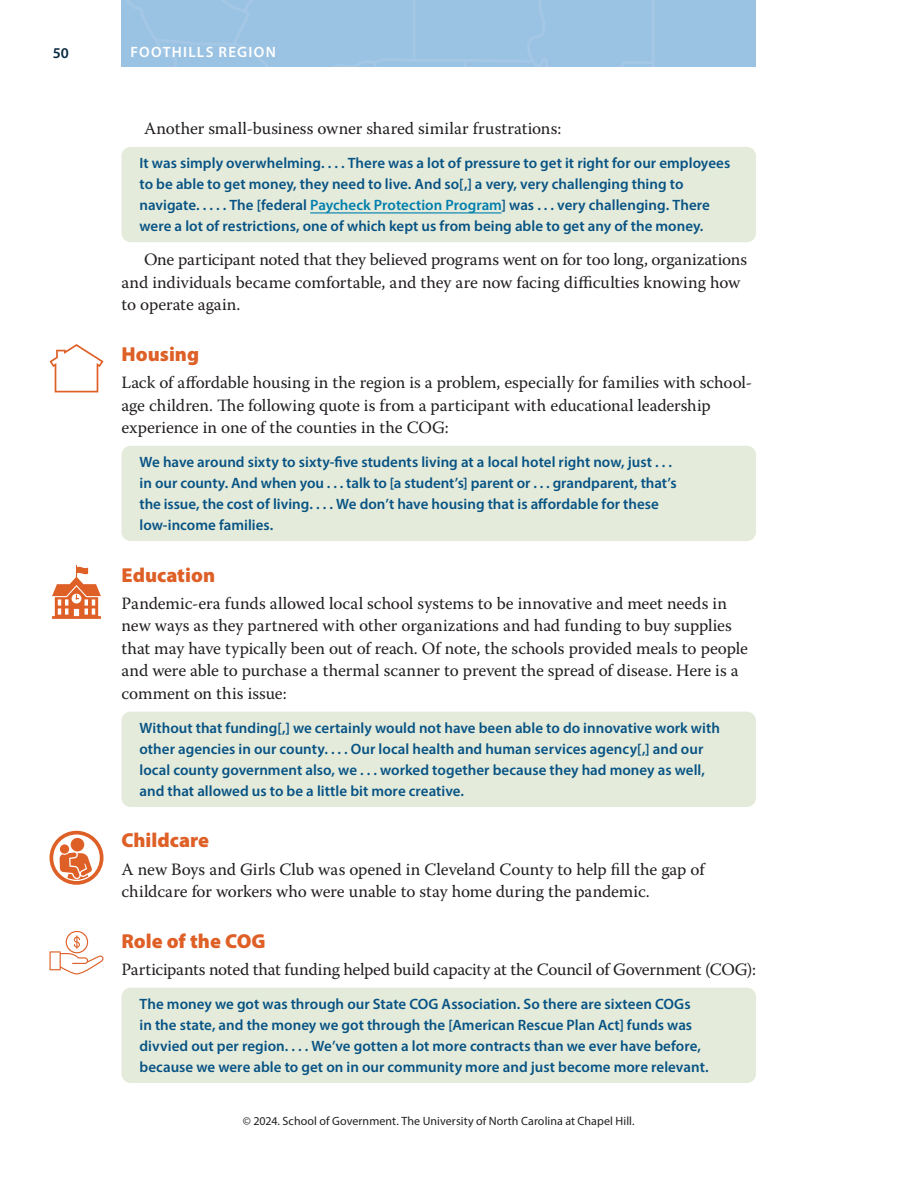
<style>
.page{position:relative;width:918px;height:1188px;background:#fff}
.page>*{position:absolute;margin:0;border:0;box-sizing:border-box;transform-origin:0 0}
.RS_B_head{font:900 20.25px "Myriad Pro";color:#de6027}
._01_BT__no_indent{font:17.25px/22.5px "Warnock Pro";letter-spacing:-.005em;color:#231f20}
._01_BT__indent_after{font:17.25px/22.5px "Warnock Pro";letter-spacing:-.005em;color:#231f20}
._01_BT_indent{font:17.25px "Warnock Pro";color:#231f20}
.Pull_Quote{font:600 15px/21px "Myriad Pro";color:#075384}
.t1{font:600 15px "Myriad Pro";letter-spacing:.08em;color:#fff}
.t2{font:600 15px "Myriad Pro";color:#092940}
.t3{font:12px "Myriad Pro";letter-spacing:.005em;color:#231f20}
.s1{color:#007fae}
</style>
<div class="page">
<div style="left:122px;top:0;width:634px;height:67px;background:#9ac2e3"></div>
<div style="left:122px;top:147px;width:634px;height:95px;background:#e4ebdb;border-radius:9px"></div>
<hr style="left:310px;top:212px;width:192px;height:1px;background:#007fae">
<div style="left:122px;top:446px;width:634px;height:95px;background:#e4ebdb;border-radius:9px"></div>
<div style="left:122px;top:712px;width:634px;height:95px;background:#e4ebdb;border-radius:9px"></div>
<div style="left:122px;top:988px;width:634px;height:95px;background:#e4ebdb;border-radius:9px"></div>
<svg style="left:50px;top:344px;width:54px;height:48px"></svg>
<svg style="left:52px;top:565px;width:49px;height:54px"></svg>
<svg style="left:50px;top:831px;width:54px;height:54px"></svg>
<svg style="left:50px;top:931px;width:54px;height:44px"></svg>
<p class="t2" style="left:53px;top:43px;width:17px">50</p>
<p class="t1" style="left:131px;top:42px;width:67px">Footh ills</p>
<p class="t1" style="left:219px;top:42px;width:29px">REGIO</p>
<p class="t1" style="left:266px;top:42px;width:12px">N</p>
<p class="_01_BT_indent" style="left:144px;top:118px;width:419px">Another small-business owner shared similar frustrations:</p>
<p class="Pull_Quote" style="left:140px;top:152px;width:592px">It was simply overwhelming. . . . There was a lot of pressure to get it right for our employees to be able to get money, they need to live. And so[,] a very, very challenging thing to navigate. . . . . The [federal <span class="s1">Paycheck Protection Program</span>] was . . . very challenging. There were a lot of restrictions, one of which kept us from being able to get any of the money.</p>
<p class="_01_BT__indent_after" style="left:122px;top:248px;width:627px;text-indent:22px">One participant noted that they believed programs went on for too long, organizations and individuals became comfortable, and they are now facing difficulties knowing how to operate again.</p>
<p class="RS_B_head" style="left:122px;top:340px;width:79px">Housing</p>
<p class="_01_BT__no_indent" style="left:122px;top:371px;width:632px">Lack of affordable housing in the region is a problem, especially for families with school&shy;age children. The following quote is from a participant with educational leadership experience in one of the counties in the COG:</p>
<p class="Pull_Quote" style="left:140px;top:451px;width:539px">We have around sixty to sixty-five students living at a local hotel right now, just . . . in our county. And when you . . . talk to [a student’s] parent or . . . grandparent, that’s the issue, the cost of living. . . . We don’t have housing that is affordable for these low-income families.</p>
<p class="RS_B_head" style="left:122px;top:561px;width:95px">Education</p>
<p class="_01_BT__no_indent" style="left:122px;top:592px;width:628px">Pandemic-era funds allowed local school systems to be innovative and meet needs in new ways as they partnered with other organizations and had funding to buy supplies that may have typically been out of reach. Of note, the schools provided meals to people and were able to purchase a thermal scanner to prevent the spread of disease. Here is a comment on this issue:</p>
<p class="Pull_Quote" style="left:140px;top:717px;width:582px">Without that funding[,] we certainly would not have been able to do innovative work with other agencies in our county. . . . Our local health and human services agency[,] and our local county government also, we . . . worked together because they had money as well, and that allowed us to be a little bit more creative.</p>
<p class="RS_B_head" style="left:122px;top:827px;width:89px">Childcare</p>
<p class="_01_BT__no_indent" style="left:122px;top:858px;width:585px">A new Boys and Girls Club was opened in Cleveland County to help fill the gap of childcare for workers who were unable to stay home during the pandemic.</p>
<p class="RS_B_head" style="left:122px;top:927px;width:146px">Role of the COG</p>
<p class="_01_BT__no_indent" style="left:122px;top:958px;width:636px">Participants noted that funding helped build capacity at the Council of Government (COG):</p>
<p class="Pull_Quote" style="left:140px;top:993px;width:569px">The money we got was through our State COG Association. So there are sixteen COGs<br>in the state, and the money we got through the [American Rescue Plan Act] funds was divvied out per region. . . . We’ve gotten a lot more contracts than we ever have before, because we were able to get on in our community more and just become more relevant.</p>
<p class="t3" style="left:243px;top:1114px;width:393px">© 2024. School of Government. The University of North Carolina at Chapel Hill.</p>
</div>
